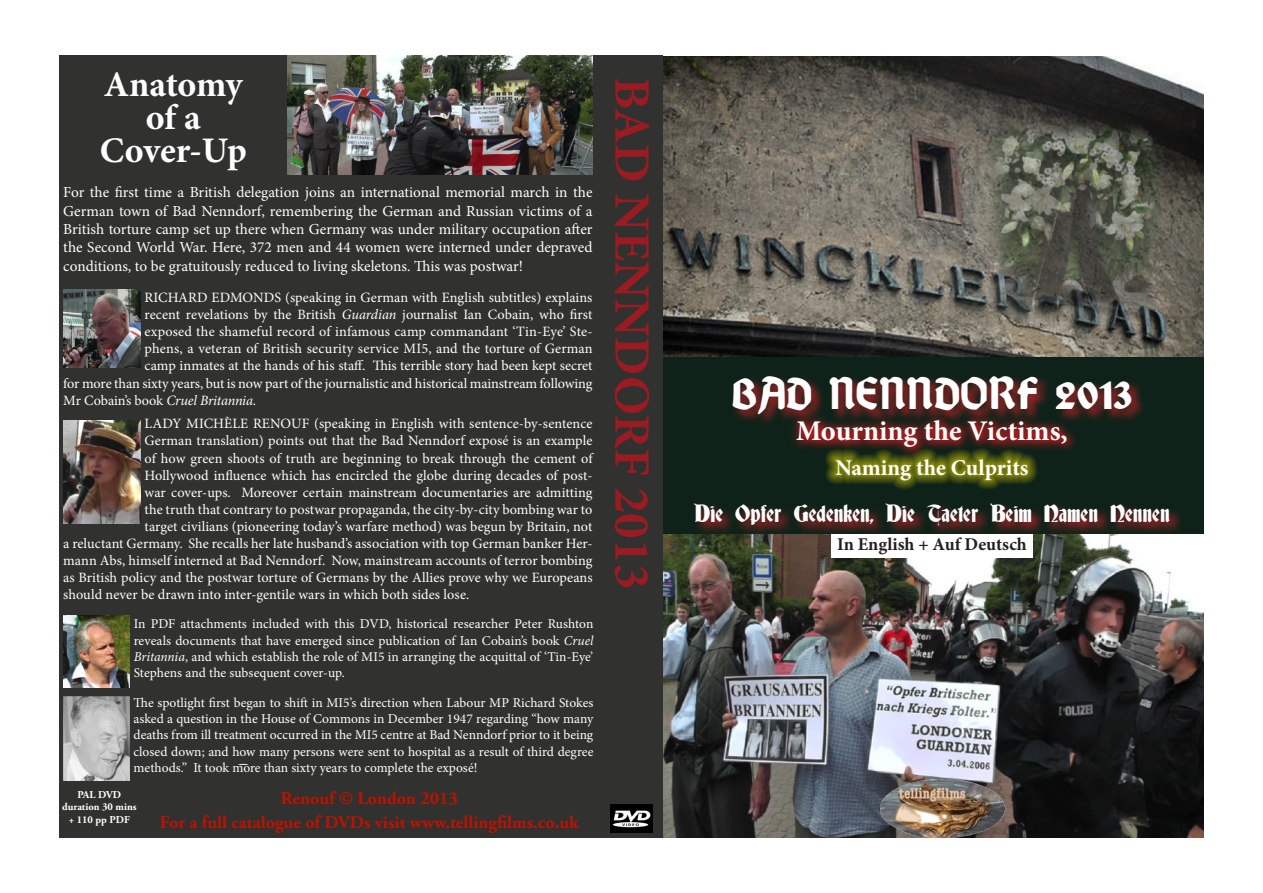
<style>
.page{position:relative;width:1263px;height:893px;background:#fff}
.page>*{position:absolute;margin:0;border:0;box-sizing:border-box;transform-origin:0 0}
.t1{font:700 51px "Minion Pro";color:#9b1b23}
.t2{font:700 42px "Wallau Deutsch";color:#fff}
.t3{font:700 36px "Minion Pro";letter-spacing:-.01em;color:#fff}
.t4{font:700 28.5px "Minion Pro";color:#fff}
.t5{font:22.5px "Deutsch Gothic";color:#fff}
.t6{font:700 22.5px "Minion Pro";letter-spacing:-.005em;color:#fff}
.Body_2{font:700 18px "Adobe Garamond Pro";color:#bb1303}
.t7{font:700 18px "Minion Pro";color:#231f20}
.t8{font:15.3px/18.3px "Minion Pro";letter-spacing:-.005em;color:#fff;text-align:justify}
.t9{font:14.25px "Minion Pro";letter-spacing:.005em;color:#fff}
.t10{font:13.5px/16.2px "Minion Pro";color:#fff;text-align:justify}
.Body_2-2{font:700 10.5px/12.6px "Adobe Garamond Pro";color:#fff;text-align:center}
.s1{font-style:italic}
</style>
<div class="page">
<div style="left:60px;top:55px;width:540px;height:783px;background:#31312f"></div>
<div style="left:600px;top:55px;width:63px;height:783px;background:#31312f"></div>
<img style="left:663px;top:56px;width:540px;height:301px">
<img style="left:663px;top:534px;width:540px;height:304px">
<div style="left:663px;top:357px;width:540px;height:177px;background:#0f2219"></div>
<div style="left:693px;top:375px;width:490px;height:163px;background:#d1232a;opacity:.75"></div>
<svg style="left:788px;top:411px;width:288px;height:46px"></svg>
<svg style="left:825px;top:448px;width:213px;height:42px"></svg>
<div style="left:831px;top:534px;width:202px;height:23px;background:#fff"></div>
<img style="left:880px;top:779px;width:124px;height:58px">
<img style="left:287px;top:55px;width:305px;height:120px">
<img style="left:63px;top:290px;width:77px;height:78px">
<img style="left:63px;top:421px;width:77px;height:102px">
<img style="left:63px;top:615px;width:66px;height:73px">
<img style="left:63px;top:696px;width:66px;height:84px">
<img style="left:610px;top:804px;width:42px;height:28px">
<p class="t3" style="left:104px;top:59px;width:140px">Anatomy</p>
<p class="t3" style="left:146px;top:92px;width:57px">of a</p>
<p class="t3" style="left:100px;top:125px;width:149px">Cover-Up</p>
<p class="t8" style="left:63px;top:183px;width:531px">For the first time a British delegation joins an international memorial march in the German town of Bad Nenndorf, remembering the German and Russian victims of a British torture camp set up there when Germany was under military occupation after the Second World War. Here, 372 men and 44 women were interned under depraved conditions, to be gratuitously reduced to living skeletons. This was postwar!</p>
<p class="t9" style="left:145px;top:288px;width:449px">RICHARD EDMONDS (speaking in German with English subtitles) explains</p>
<p class="t9" style="left:145px;top:305px;width:449px">recent revelations by the British <span class="s1">Guardian</span> journalist Ian Cobain, who first</p>
<p class="t9" style="left:145px;top:322px;width:449px">exposed the shameful record of infamous camp commandant ‘Tin-Eye’ Ste-</p>
<p class="t9" style="left:145px;top:339px;width:449px">phens, a veteran of British security service MI5, and the torture of German</p>
<p class="t9" style="left:145px;top:356px;width:449px">camp inmates at the hands of his staff. This terrible story had been kept secret</p>
<p class="t9" style="left:63px;top:373px;width:531px">for more than sixty years, but is now part of the journalistic and historical mainstream following</p>
<p class="t9" style="left:63px;top:391px;width:194px">Mr Cobain’s book <span class="s1">Cruel Britannia</span>.</p>
<p class="t9" style="left:145px;top:414px;width:449px">LADY MICHÈLE RENOUF (speaking in English with sentence-by-sentence</p>
<p class="t9" style="left:145px;top:431px;width:449px">German translation) points out that the Bad Nenndorf exposé is an example</p>
<p class="t9" style="left:145px;top:448px;width:449px">of how green shoots of truth are beginning to break through the cement of</p>
<p class="t9" style="left:145px;top:466px;width:449px">Hollywood influence which has encircled the globe during decades of post-</p>
<p class="t9" style="left:145px;top:483px;width:449px">war cover-ups. Moreover certain mainstream documentaries are admitting</p>
<p class="t9" style="left:145px;top:500px;width:449px">the truth that contrary to postwar propaganda, the city-by-city bombing war to</p>
<p class="t9" style="left:145px;top:517px;width:449px">target civilians (pioneering today’s warfare method) was begun by Britain, not</p>
<p class="t9" style="left:63px;top:534px;width:531px">a reluctant Germany. She recalls her late husband’s association with top German banker Her-</p>
<p class="t9" style="left:63px;top:551px;width:531px">mann Abs, himself interned at Bad Nenndorf. Now, mainstream accounts of terror bombing</p>
<p class="t9" style="left:63px;top:568px;width:531px">as British policy and the postwar torture of Germans by the Allies prove why we Europeans</p>
<p class="t9" style="left:63px;top:585px;width:407px">should never be drawn into inter-gentile wars in which both sides lose.</p>
<p class="t10" style="left:134px;top:616px;width:461px">In PDF attachments included with this DVD, historical researcher Peter Rushton reveals documents that have emerged since publication of Ian Cobain’s book <span class="s1">Cruel Britannia</span>, and which establish the role of MI5 in arranging the acquittal of ‘Tin-Eye’ Stephens and the subsequent cover-up.</p>
<p class="t10" style="left:134px;top:695px;width:461px">The spotlight first began to shift in MI5’s direction when Labour MP Richard Stokes asked a question in the House of Commons in December 1947 regarding “how many deaths from ill treatment occurred in the MI5 centre at Bad Nenndorf prior to it being closed down; and how many persons were sent to hospital as a result of third degree methods.” It took more than sixty years to complete the exposé!</p>
<p class="Body_2" style="left:281px;top:788px;width:178px">Renouf © London 2013</p>
<p class="Body_2" style="left:160px;top:812px;width:420px">For a full catalogue of DVDs visit www.tellingfilms.co.uk</p>
<p class="Body_2-2" style="left:62px;top:788px;width:76px">PAL DVD duration 30 mins + 110 pp PDF</p>
<p class="t1" style="left:668px;top:77px;width:514px;rotate:90deg">BAD NENNDORF 2013</p>
<p class="t2" style="left:731px;top:370px;width:403px">BAD NENNDORF 2013</p>
<p class="t4" style="left:796px;top:411px;width:273px">Mourning the Victims,</p>
<p class="t6" style="left:835px;top:451px;width:195px">Naming the Culprits</p>
<p class="t5" style="left:694px;top:502px;width:477px">Die Opfer Gedenken, Die Taeter Beim Namen Nennen</p>
<p class="t7" style="left:837px;top:532px;width:191px">In English + Auf Deutsch</p>
</div>
